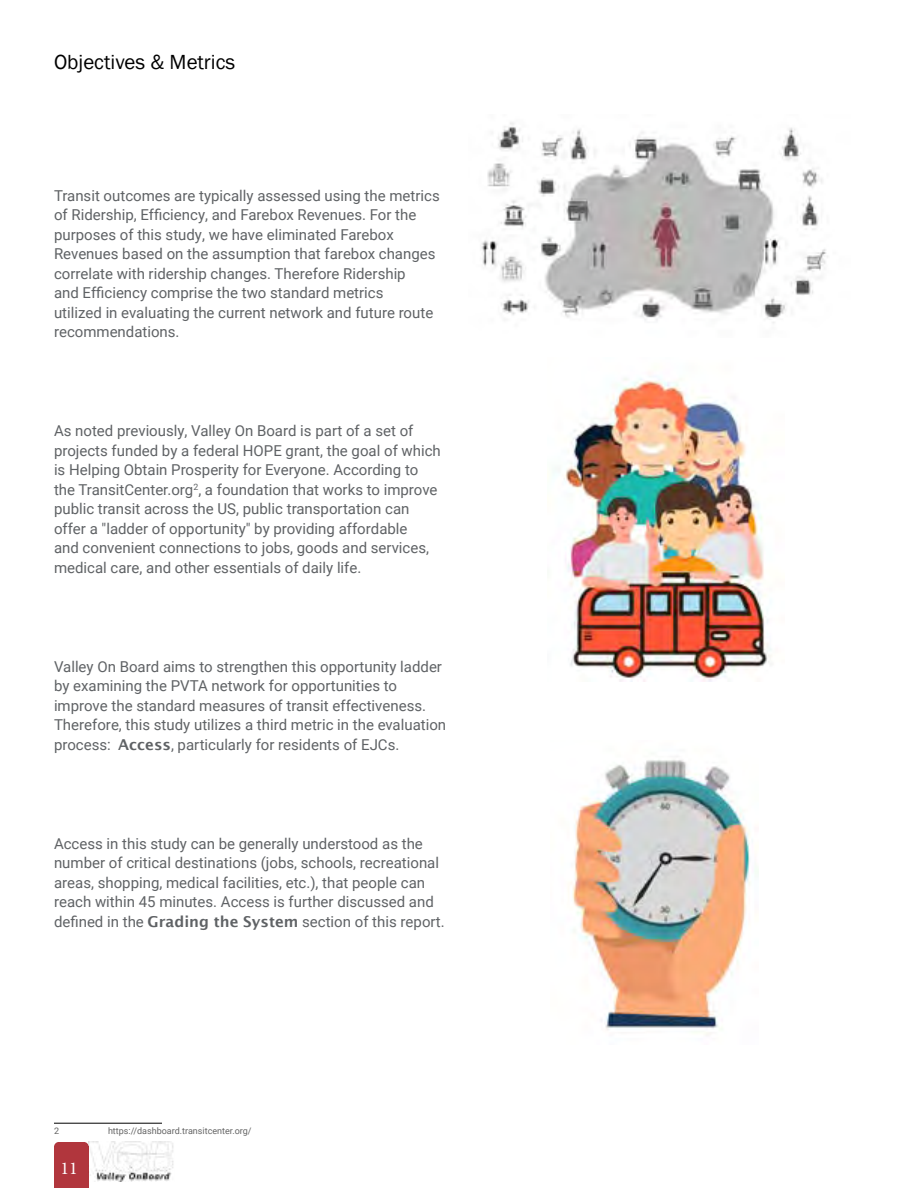
<style>
.page{position:relative;width:918px;height:1188px;background:#fff}
.page>*{position:absolute;margin:0;border:0;box-sizing:border-box;transform-origin:0 0}
.t1{font:21px "Franklin Gothic";color:#000}
.t2{font:18px "Minion Pro";color:#fff}
.t3{font:15px/19.5px "Roboto";color:#5f6265}
.t4{font:9px "Roboto";color:#646464}
.s1{font-family:"Lucida Sans";font-weight:600}
</style>
<div class="page">
<div style="left:54px;top:1147px;width:35px;height:41px;background:#b1363d"></div>
<div style="left:59px;top:1142px;width:25px;height:10px;background:#b1363d"></div>
<div style="left:54px;top:1142px;width:10px;height:10px;background:#b1363d;border-radius:50%"></div>
<div style="left:79px;top:1142px;width:10px;height:10px;background:#b1363d;border-radius:50%"></div>
<img style="left:89px;top:1142px;width:85px;height:39px">
<hr style="left:54px;top:1123px;width:108px;height:1px;background:#000">
<img style="left:481px;top:122px;width:347px;height:201px">
<img style="left:568px;top:760px;width:190px;height:275px">
<img style="left:553px;top:378px;width:219px;height:304px">
<h1 class="t1" style="left:54px;top:49px;width:183px">Objectives &amp; Metrics</h1>
<p class="t3" style="left:54px;top:185px;width:387px">Transit outcomes are typically assessed using the metrics of Ridership, Efficiency, and Farebox Revenues. For the purposes of this study, we have eliminated Farebox Revenues based on the assumption that farebox changes correlate with ridership changes. Therefore Ridership<br>and Efficiency comprise the two standard metrics<br>utilized in evaluating the current network and future route recommendations.</p>
<p class="t3" style="left:54px;top:421px;width:388px">As noted previously, Valley On Board is part of a set of projects funded by a federal HOPE grant, the goal of which is Helping Obtain Prosperity for Everyone. According to the TransitCenter.org<sup>2</sup>, a foundation that works to improve public transit across the US, public transportation can offer a "ladder of opportunity" by providing affordable<br>and convenient connections to jobs, goods and services, medical care, and other essentials of daily life.</p>
<p class="t3" style="left:54px;top:656px;width:394px">Valley On Board aims to strengthen this opportunity ladder by examining the PVTA network for opportunities to improve the standard measures of transit effectiveness.<br>Therefore, this study utilizes a third metric in the evaluation process: <span class="s1">Access</span>, particularly for residents of EJCs.</p>
<p class="t3" style="left:54px;top:833px;width:392px">Access in this study can be generally understood as the number of critical destinations (jobs, schools, recreational areas, shopping, medical facilities, etc.), that people can reach within 45 minutes. Access is further discussed and defined in the <span class="s1">Grading the System</span> section of this report.</p>
<p class="t4" style="left:54px;top:1124px;width:7px">2</p>
<p class="t4" style="left:108px;top:1124px;width:145px">https://dashboard.transitcenter.org/</p>
<p class="t2" style="left:60px;top:1156px;width:19px">11</p>
</div>
